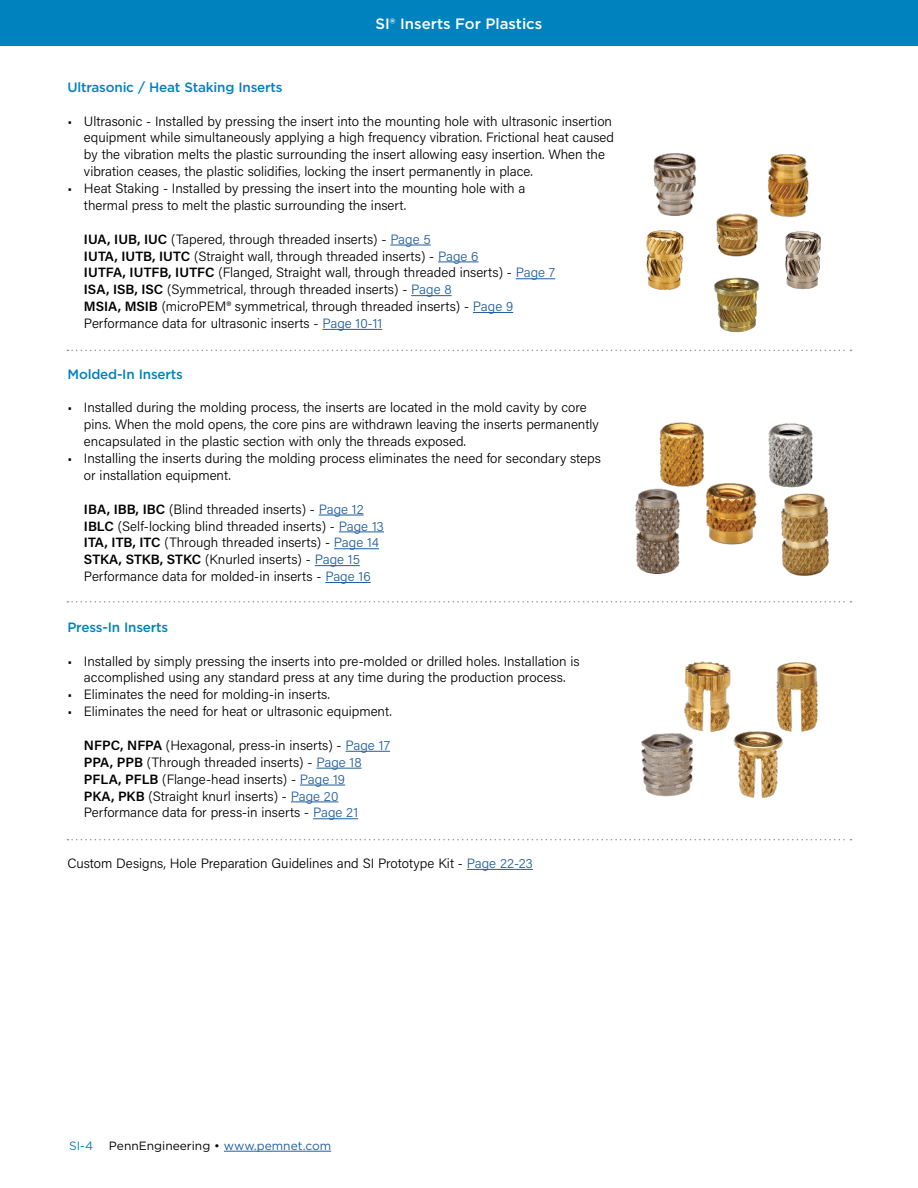
<style>
.page{position:relative;width:918px;height:1188px;background:#fff}
.page>*{position:absolute;margin:0;border:0;box-sizing:border-box;transform-origin:0 0}
.t1{font:500 15px "Gotham";color:#fff}
.t2{font:300 13.5px/16.8px "Acumin Pro";color:#000}
.t3{font:500 13.5px "Gotham";letter-spacing:-.015em;color:#0082be}
.t4{font:12px "Gotham";color:#000}
.t5{font:12px "Gotham";color:#0082be}
.s1{font-weight:600}
.s2{color:#215e9e}
</style>
<div class="page">
<hr style="left:224px;top:1151px;width:107px;height:1px;background:#215e9e">
<div style="left:0;top:0;width:918px;height:46px;background:#0082be"></div>
<hr style="left:390px;top:245px;width:41px;height:1px;background:#215e9e">
<hr style="left:438px;top:262px;width:41px;height:1px;background:#215e9e">
<hr style="left:516px;top:278px;width:39px;height:1px;background:#215e9e">
<hr style="left:411px;top:295px;width:41px;height:1px;background:#215e9e">
<hr style="left:473px;top:312px;width:40px;height:1px;background:#215e9e">
<hr style="left:322px;top:329px;width:60px;height:1px;background:#215e9e">
<hr style="left:319px;top:515px;width:45px;height:1px;background:#215e9e">
<hr style="left:339px;top:532px;width:45px;height:1px;background:#215e9e">
<hr style="left:334px;top:548px;width:45px;height:1px;background:#215e9e">
<hr style="left:315px;top:565px;width:45px;height:1px;background:#215e9e">
<hr style="left:325px;top:582px;width:46px;height:1px;background:#215e9e">
<hr style="left:346px;top:751px;width:44px;height:1px;background:#215e9e">
<hr style="left:316px;top:768px;width:46px;height:1px;background:#215e9e">
<hr style="left:300px;top:785px;width:45px;height:1px;background:#215e9e">
<hr style="left:291px;top:802px;width:47px;height:1px;background:#215e9e">
<hr style="left:313px;top:818px;width:45px;height:1px;background:#215e9e">
<hr style="left:467px;top:869px;width:66px;height:1px;background:#215e9e">
<img style="left:635px;top:422px;width:194px;height:154px">
<img style="left:717px;top:301px;width:40px;height:32px">
<img style="left:641px;top:661px;width:177px;height:137px">
<img style="left:646px;top:153px;width:175px;height:148px">
<svg style="left:68px;top:350px;width:783px;height:1px"></svg>
<svg style="left:68px;top:601px;width:783px;height:2px"></svg>
<svg style="left:68px;top:839px;width:783px;height:1px"></svg>
<p class="t1" style="left:376px;top:14px;width:168px">SI® Inserts For Plastics</p>
<p class="t3" style="left:68px;top:78px;width:217px">Ultrasonic / Heat Staking Inserts</p>
<p class="t2" style="left:84px;top:112px;width:532px;text-indent:-16px">• Ultrasonic - Installed by pressing the insert into the mounting hole with ultrasonic insertion equipment while simultaneously applying a high frequency vibration. Frictional heat caused by the vibration melts the plastic surrounding the insert allowing easy insertion. When the vibration ceases, the plastic solidifies, locking the insert permanently in place.</p>
<p class="t2" style="left:84px;top:179px;width:443px;text-indent:-16px">• Heat Staking - Installed by pressing the insert into the mounting hole with a thermal press to melt the plastic surrounding the insert.</p>
<p class="t2" style="left:84px;top:230px;width:473px"><span class="s1">IUA, IUB, IUC</span> (Tapered, through threaded inserts) - <span class="s2">Page 5<br></span><span class="s1">IUTA, IUTB, IUTC</span> (Straight wall, through threaded inserts) - <span class="s2">Page 6<br></span><span class="s1">IUTFA, IUTFB, IUTFC</span> (Flanged, Straight wall, through threaded inserts) - <span class="s2">Page 7<br></span><span class="s1">ISA, ISB, ISC</span> (Symmetrical, through threaded inserts) - <span class="s2">Page 8<br></span><span class="s1">MSIA, MSIB</span> (microPEM® symmetrical, through threaded inserts) - <span class="s2">Page 9<br></span>Performance data for ultrasonic inserts - <span class="s2">Page 10-11</span></p>
<p class="t3" style="left:68px;top:365px;width:117px">Molded-In Inserts</p>
<p class="t2" style="left:84px;top:399px;width:516px;text-indent:-16px">• Installed during the molding process, the inserts are located in the mold cavity by core pins. When the mold opens, the core pins are withdrawn leaving the inserts permanently encapsulated in the plastic section with only the threads exposed.</p>
<p class="t2" style="left:84px;top:449px;width:519px;text-indent:-16px">• Installing the inserts during the molding process eliminates the need for secondary steps or installation equipment.</p>
<p class="t2" style="left:84px;top:500px;width:302px"><span class="s1">IBA, IBB, IBC</span> (Blind threaded inserts) - <span class="s2">Page 12<br></span><span class="s1">IBLC</span> (Self-locking blind threaded inserts) - <span class="s2">Page 13<br></span><span class="s1">ITA, ITB, ITC</span> (Through threaded inserts) - <span class="s2">Page 14<br></span><span class="s1">STKA, STKB, STKC</span> (Knurled inserts) - <span class="s2">Page 15<br></span>Performance data for molded-in inserts - <span class="s2">Page 16</span></p>
<p class="t3" style="left:68px;top:618px;width:102px">Press-In Inserts</p>
<p class="t2" style="left:68px;top:652px;width:514px;text-align:center">• Installed by simply pressing the inserts into pre-molded or drilled holes. Installation is accomplished using any standard press at any time during the production process.</p>
<p class="t2" style="left:68px;top:686px;width:264px">• Eliminates the need for molding-in inserts.</p>
<p class="t2" style="left:68px;top:703px;width:326px">• Eliminates the need for heat or ultrasonic equipment.</p>
<p class="t2" style="left:84px;top:736px;width:308px"><span class="s1">NFPC, NFPA</span> (Hexagonal, press-in inserts) - <span class="s2">Page 17<br></span><span class="s1">PPA, PPB</span> (Through threaded inserts) - <span class="s2">Page 18<br></span><span class="s1">PFLA, PFLB</span> (Flange-head inserts) - <span class="s2">Page 19<br></span><span class="s1">PKA, PKB</span> (Straight knurl inserts) - <span class="s2">Page 20<br></span>Performance data for press-in inserts - <span class="s2">Page 21</span></p>
<p class="t2" style="left:67px;top:854px;width:467px">Custom Designs, Hole Preparation Guidelines and SI Prototype Kit - <span class="s2">Page 22-23</span></p>
<p class="t5" style="left:69px;top:1138px;width:26px">SI-4</p>
<p class="t4" style="left:109px;top:1138px;width:224px">PennEngineering • <span class="s2">www.pemnet.com</span></p>
</div>
